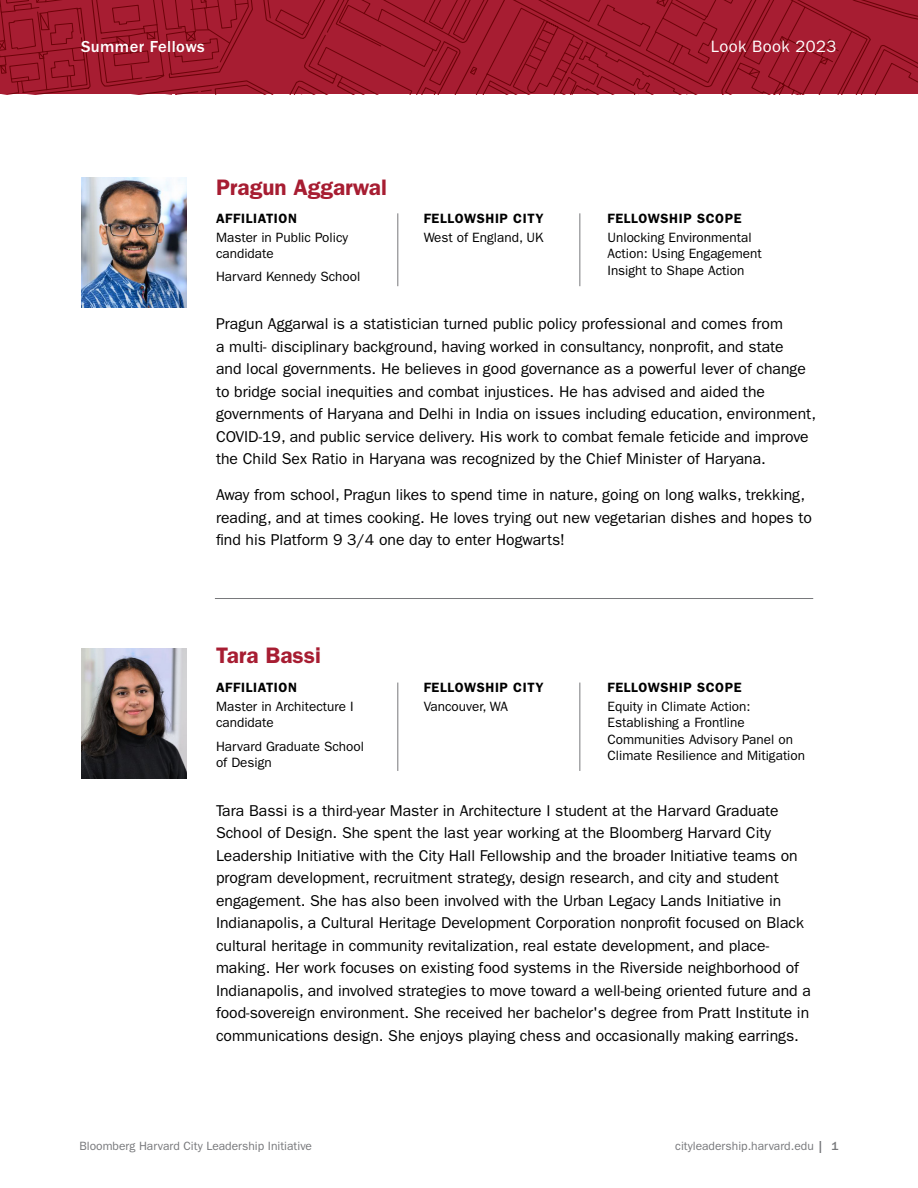
<style>
.page{position:relative;width:918px;height:1188px;background:#fff}
.page>*{position:absolute;margin:0;border:0;box-sizing:border-box;transform-origin:0 0}
.Name{font:600 22.5px "ITC Franklin Gothic Std";color:#a71d32}
.t1{font:500 16.5px "ITC Franklin Gothic Std";letter-spacing:.025em;color:#fff}
.t2{font:16.5px "ITC Franklin Gothic Std";letter-spacing:.025em;color:#fff}
.BODY{font:15.75px/22.5px "ITC Franklin Gothic Std";color:#000}
.Experience{font:13.5px/16.5px "ITC Franklin Gothic Std";color:#000}
.Experience_Title{font:600 13.5px "ITC Franklin Gothic Std";letter-spacing:.045em;color:#000}
.t3{font:12px "ITC Franklin Gothic Std";color:#77787b}
.s1{font-weight:500}
</style>
<div class="page">
<svg style="left:0;top:0;width:918px;height:94px;background:#a01a2d"></svg>
<img style="left:81px;top:177px;width:106px;height:131px">
<img style="left:81px;top:648px;width:106px;height:131px">
<hr style="left:215px;top:598px;width:598px;height:1px;background:#77787b">
<hr style="left:397px;top:213px;width:1px;height:73px;background:#77787b">
<hr style="left:579px;top:213px;width:1px;height:73px;background:#77787b">
<hr style="left:397px;top:683px;width:1px;height:88px;background:#77787b">
<hr style="left:579px;top:683px;width:1px;height:88px;background:#77787b">
<p class="t1" style="left:81px;top:38px;width:125px">Summer Fellows</p>
<p class="t2" style="left:711px;top:37px;width:127px">Look Book 2023</p>
<h2 class="Name" style="left:216px;top:174px;width:172px">Pragun Aggarwal</h2>
<p class="Experience_Title" style="left:216px;top:210px;width:83px">AFFILIATION</p>
<p class="Experience" style="left:216px;top:229px;width:134px">Master in Public Policy candidate</p>
<p class="Experience" style="left:216px;top:269px;width:146px">Harvard Kennedy School</p>
<p class="Experience_Title" style="left:424px;top:210px;width:121px">FELLOWSHIP CITY</p>
<p class="Experience" style="left:424px;top:229px;width:121px">West of England, UK</p>
<p class="Experience_Title" style="left:608px;top:210px;width:136px">FELLOWSHIP SCOPE</p>
<p class="Experience" style="left:608px;top:229px;width:156px">Unlocking Environmental<br>Action: Using Engagement<br>Insight to Shape Action</p>
<p class="BODY" style="left:216px;top:313px;width:602px">Pragun Aggarwal is a statistician turned public policy professional and comes from<br>a multi- disciplinary background, having worked in consultancy, nonprofit, and state<br>and local governments. He believes in good governance as a powerful lever of change to bridge social inequities and combat injustices. He has advised and aided the governments of Haryana and Delhi in India on issues including education, environment, COVID-19, and public service delivery. His work to combat female feticide and improve the Child Sex Ratio in Haryana was recognized by the Chief Minister of Haryana.</p>
<p class="BODY" style="left:216px;top:484px;width:597px">Away from school, Pragun likes to spend time in nature, going on long walks, trekking, reading, and at times cooking. He loves trying out new vegetarian dishes and hopes to find his Platform 9 3/4 one day to enter Hogwarts!</p>
<h2 class="Name" style="left:216px;top:642px;width:106px">Tara Bassi</h2>
<p class="Experience_Title" style="left:216px;top:679px;width:83px">AFFILIATION</p>
<p class="Experience" style="left:216px;top:698px;width:139px">Master in Architecture I candidate</p>
<p class="Experience" style="left:216px;top:738px;width:150px">Harvard Graduate School of Design</p>
<p class="Experience_Title" style="left:424px;top:679px;width:121px">FELLOWSHIP CITY</p>
<p class="Experience" style="left:424px;top:698px;width:86px">Vancouver, WA</p>
<p class="Experience_Title" style="left:608px;top:679px;width:136px">FELLOWSHIP SCOPE</p>
<p class="Experience" style="left:608px;top:698px;width:199px">Equity in Climate Action:<br>Establishing a Frontline<br>Communities Advisory Panel on<br>Climate Resilience and Mitigation</p>
<p class="BODY" style="left:216px;top:799px;width:596px">Tara Bassi is a third-year Master in Architecture I student at the Harvard Graduate School of Design. She spent the last year working at the Bloomberg Harvard City Leadership Initiative with the City Hall Fellowship and the broader Initiative teams on program development, recruitment strategy, design research, and city and student engagement. She has also been involved with the Urban Legacy Lands Initiative in Indianapolis, a Cultural Heritage Development Corporation nonprofit focused on Black cultural heritage in community revitalization, real estate development, and place&shy;making. Her work focuses on existing food systems in the Riverside neighborhood of Indianapolis, and involved strategies to move toward a well-being oriented future and a food-sovereign environment. She received her bachelor's degree from Pratt Institute in communications design. She enjoys playing chess and occasionally making earrings.</p>
<p class="t3" style="left:80px;top:1139px;width:234px">Bloomberg Harvard City Leadership Initiative</p>
<p class="t3" style="left:675px;top:1139px;width:165px">cityleadership.harvard.edu <span class="s1">| 1</span></p>
</div>
